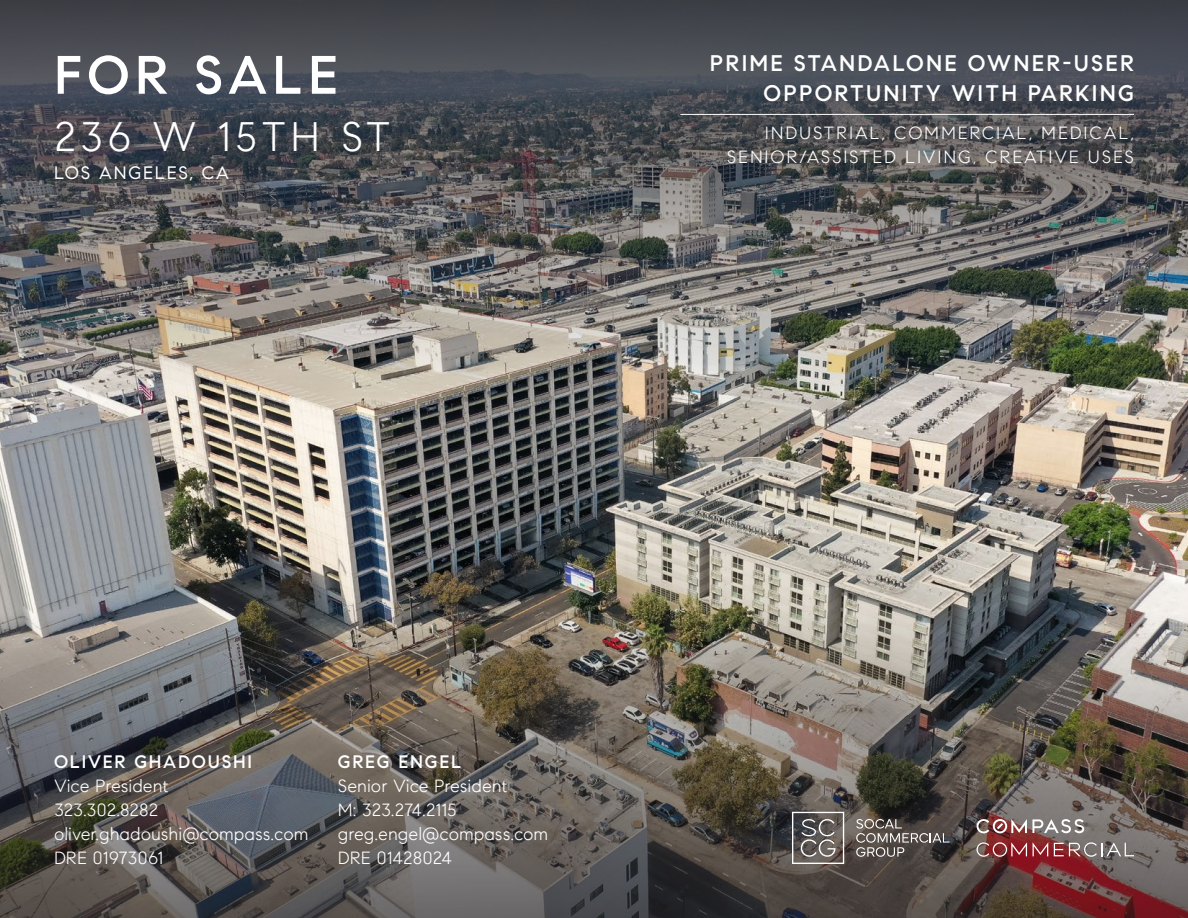
<style>
.page{position:relative;width:1188px;height:918px;background:#fff}
.page>*{position:absolute;margin:0;border:0;box-sizing:border-box;transform-origin:0 0}
.t1{font:500 54px "Compass Sans";letter-spacing:.1em;color:#fff}
.t2{font:300 42px "Compass Sans";letter-spacing:.1em;color:#fff}
.t3{font:500 22.5px/30px "Compass Sans";letter-spacing:.1em;color:#fff;text-align:right}
.t4{font:300 18px "Compass Sans";color:#fff}
.t5{font:300 18px "Compass Sans";letter-spacing:.1em;color:#fff}
.t6{font:500 18px "Compass Sans";letter-spacing:.1em;color:#fff}
.t7{font:18px "Compass Sans";letter-spacing:.1em;color:#fff}
</style>
<div class="page">
<img style="left:0;top:420px;width:1188px;height:175px">
<img style="left:0;top:595px;width:1188px;height:323px">
<img style="left:0;top:0;width:1188px;height:420px">
<svg style="left:976px;top:842px;width:51px;height:15px"></svg>
<svg style="left:1033px;top:843px;width:15px;height:13px"></svg>
<svg style="left:1054px;top:842px;width:80px;height:15px"></svg>
<svg style="left:976px;top:818px;width:108px;height:16px"></svg>
<svg style="left:856px;top:819px;width:94px;height:38px;background:#66605c"></svg>
<svg style="left:792px;top:812px;width:52px;height:52px;background:#76726f"></svg>
<hr style="left:680px;top:114px;width:454px;height:1px;background:#fff">
<p class="t1" style="left:54px;top:42px;width:286px">FOR SALE</p>
<p class="t2" style="left:54px;top:112px;width:338px">236 W 15TH ST</p>
<p class="t7" style="left:54px;top:162px;width:176px">LOS ANGELES, CA</p>
<p class="t3" style="left:710px;top:47px;width:426px">PRIME STANDALONE OWNER-USER<br>OPPORTUNITY WITH PARKING</p>
<p class="t5" style="left:765px;top:123px;width:371px">INDUSTRIAL, COMMERCIAL, MEDICAL,</p>
<p class="t5" style="left:727px;top:147px;width:409px">SENIOR/ASSISTED LIVING, CREATIVE USES</p>
<p class="t6" style="left:54px;top:751px;width:200px">OLIVER GHADOUSHI</p>
<p class="t4" style="left:54px;top:775px;width:116px">Vice President</p>
<p class="t4" style="left:54px;top:799px;width:106px">323.302.8282</p>
<p class="t4" style="left:54px;top:823px;width:256px">oliver.ghadoushi@compass.com</p>
<p class="t4" style="left:54px;top:847px;width:111px">DRE 01973061</p>
<p class="t6" style="left:338px;top:751px;width:125px">GREG ENGEL</p>
<p class="t4" style="left:338px;top:775px;width:171px">Senior Vice President</p>
<p class="t4" style="left:338px;top:799px;width:120px">M: 323.274.2115</p>
<p class="t4" style="left:338px;top:823px;width:212px">greg.engel@compass.com</p>
<p class="t4" style="left:338px;top:847px;width:116px">DRE 01428024</p>
</div>
